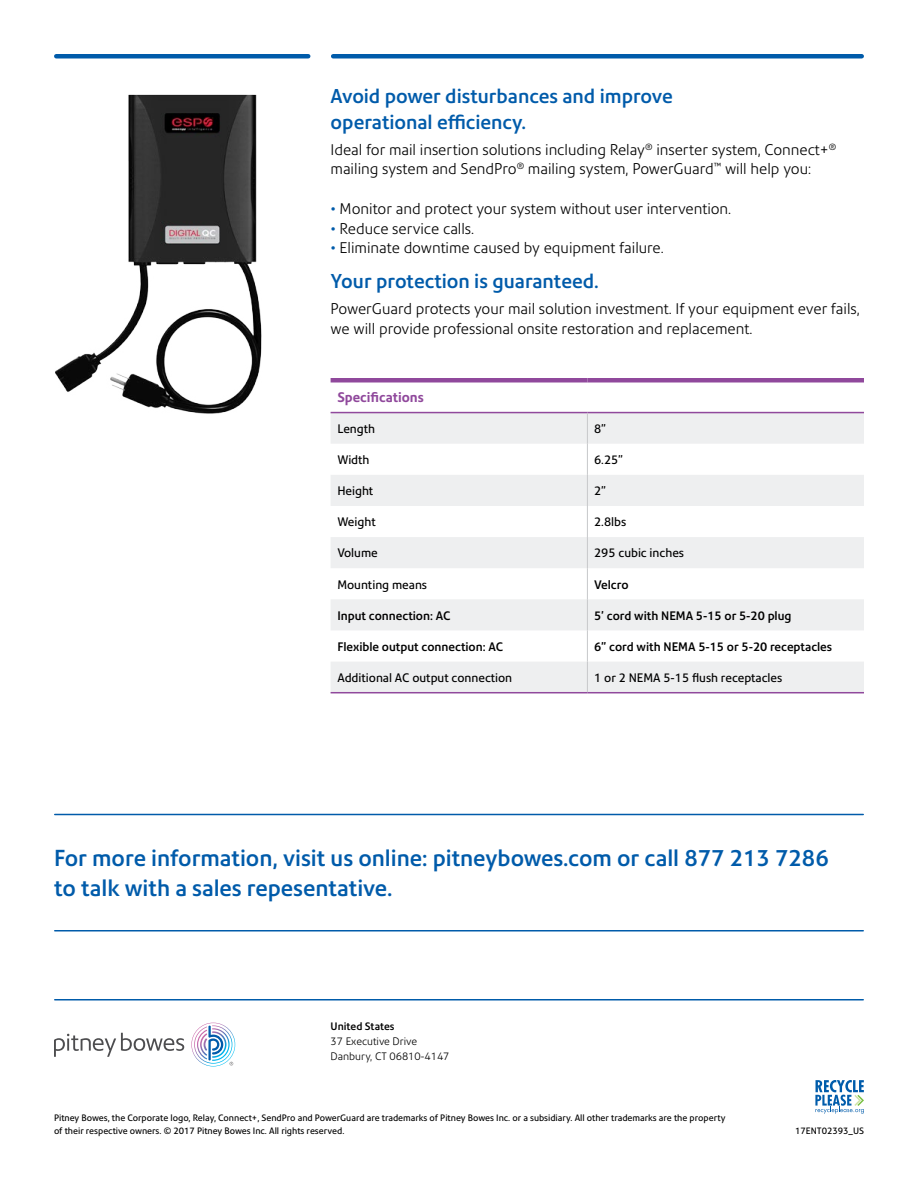
<style>
.page{position:relative;width:918px;height:1188px;background:#fff}
.page>*{position:absolute;margin:0;border:0;box-sizing:border-box;transform-origin:0 0}
.t1{font:500 22.5px/30px "Precision Sans";color:#005baa}
.t2{font:500 19.5px/25.5px "Precision Sans";color:#005baa}
.t3{font:300 15px/19.5px "Precision Sans";color:#000}
.t4{font:700 13.5px "Precision Sans";color:#90499c}
.t5{font:12px "Precision Sans";color:#000}
.t6{font:500 12px "Precision Sans";color:#000}
.t7{font:300 10.5px/15px "Precision Sans";color:#000}
.t8{font:500 10.5px "Precision Sans";color:#000}
.t9{font:9px/13.5px "Precision Sans";color:#000}
.s1{color:#005baa}
</style>
<div class="page">
<img style="left:55px;top:94px;width:207px;height:320px">
<hr style="left:56px;top:54px;width:252px;height:4px;background:#005baa">
<hr style="left:333px;top:54px;width:529px;height:4px;background:#005baa">
<svg style="left:331px;top:413px;width:533px;height:279px;fill:#eeeff0"></svg>
<hr style="left:331px;top:412px;width:256px;height:1px;background:#90499c">
<hr style="left:587px;top:412px;width:277px;height:1px;background:#90499c">
<hr style="left:331px;top:378px;width:256px;height:4px;background:#90499c">
<hr style="left:587px;top:378px;width:277px;height:4px;background:#90499c">
<hr style="left:331px;top:692px;width:256px;height:1px;background:#90499c">
<hr style="left:587px;top:692px;width:277px;height:1px;background:#90499c">
<hr style="left:587px;top:413px;width:1px;height:31px;background:#c7c8ca">
<hr style="left:587px;top:444px;width:1px;height:31px;background:#c7c8ca">
<hr style="left:587px;top:475px;width:1px;height:31px;background:#c7c8ca">
<hr style="left:587px;top:506px;width:1px;height:31px;background:#c7c8ca">
<hr style="left:587px;top:537px;width:1px;height:31px;background:#c7c8ca">
<hr style="left:587px;top:568px;width:1px;height:31px;background:#c7c8ca">
<hr style="left:587px;top:599px;width:1px;height:31px;background:#c7c8ca">
<hr style="left:587px;top:630px;width:1px;height:32px;background:#c7c8ca">
<hr style="left:587px;top:662px;width:1px;height:30px;background:#c7c8ca">
<hr style="left:55px;top:930px;width:808px;height:2px;background:#005baa">
<hr style="left:55px;top:814px;width:808px;height:1px;background:#005baa">
<hr style="left:55px;top:999px;width:808px;height:1px;background:#005baa">
<svg style="left:54px;top:1033px;width:130px;height:24px"></svg>
<svg style="left:191px;top:1023px;width:44px;height:43px"></svg>
<svg style="left:815px;top:1080px;width:49px;height:34px"></svg>
<h2 class="t2" style="left:331px;top:84px;width:344px">Avoid power disturbances and improve operational efficiency.</h2>
<p class="t3" style="left:331px;top:140px;width:507px">Ideal for mail insertion solutions including Relay<sup>®</sup> inserter system, Connect+<sup>® </sup>mailing system and SendPro<sup>®</sup> mailing system, PowerGuard<sup>™</sup> will help you:</p>
<p class="t3" style="left:331px;top:199px;width:402px"><span class="s1">•</span> Monitor and protect your system without user intervention.</p>
<p class="t3" style="left:331px;top:219px;width:145px"><span class="s1">•</span> Reduce service calls.</p>
<p class="t3" style="left:331px;top:238px;width:335px"><span class="s1">•</span> Eliminate downtime caused by equipment failure.</p>
<h2 class="t2" style="left:331px;top:268px;width:270px">Your protection is guaranteed.</h2>
<p class="t3" style="left:331px;top:299px;width:531px">PowerGuard protects your mail solution investment. If your equipment ever fails, we will provide professional onsite restoration and replacement.</p>
<p class="t4" style="left:337px;top:389px;width:88px">Specifications</p>
<p class="t5" style="left:337px;top:421px;width:39px">Length</p>
<p class="t5" style="left:594px;top:421px;width:14px">8”</p>
<p class="t5" style="left:337px;top:453px;width:34px">Width</p>
<p class="t5" style="left:594px;top:453px;width:31px">6.25”</p>
<p class="t5" style="left:337px;top:484px;width:37px">Height</p>
<p class="t5" style="left:594px;top:484px;width:14px">2”</p>
<p class="t5" style="left:337px;top:515px;width:40px">Weight</p>
<p class="t5" style="left:594px;top:515px;width:34px">2.8lbs</p>
<p class="t5" style="left:337px;top:546px;width:42px">Volume</p>
<p class="t5" style="left:594px;top:546px;width:91px">295 cubic inches</p>
<p class="t5" style="left:337px;top:577px;width:91px">Mounting means</p>
<p class="t6" style="left:594px;top:577px;width:36px">Velcro</p>
<p class="t6" style="left:337px;top:608px;width:115px">Input connection: AC</p>
<p class="t6" style="left:594px;top:608px;width:199px">5’ cord with NEMA 5-15 or 5-20 plug</p>
<p class="t6" style="left:337px;top:639px;width:167px">Flexible output connection: AC</p>
<p class="t6" style="left:594px;top:639px;width:239px">6” cord with NEMA 5-15 or 5-20 receptacles</p>
<p class="t5" style="left:337px;top:670px;width:176px">Additional AC output connection</p>
<p class="t5" style="left:594px;top:670px;width:190px">1 or 2 NEMA 5-15 flush receptacles</p>
<h1 class="t1" style="left:54px;top:843px;width:776px">For more information, visit us online: pitneybowes.com or call 877 213 7286 to talk with a sales repesentative.</h1>
<p class="t8" style="left:331px;top:1020px;width:65px">United States</p>
<p class="t7" style="left:331px;top:1034px;width:120px">37 Executive Drive<br>Danbury, CT 06810-4147</p>
<p class="t9" style="left:54px;top:1111px;width:673px">Pitney Bowes, the Corporate logo, Relay, Connect+, SendPro and PowerGuard are trademarks of Pitney Bowes Inc. or a subsidiary. All other trademarks are the property of their respective owners. © 2017 Pitney Bowes Inc. All rights reserved.</p>
<p class="t9" style="left:795px;top:1124px;width:70px">17ENT02393_US</p>
</div>
